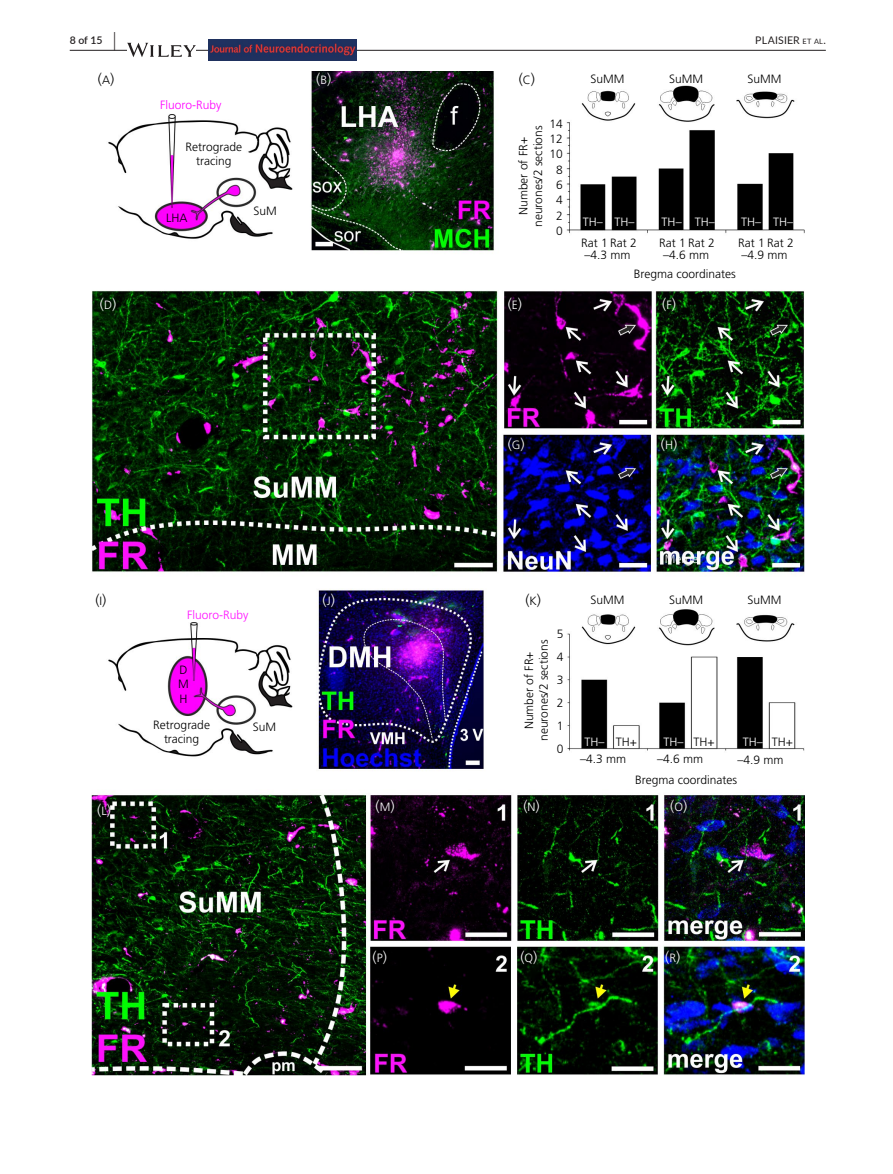
<style>
.page{position:relative;width:893px;height:1174px;background:#fff}
.page>*{position:absolute;margin:0;border:0;box-sizing:border-box;transform-origin:0 0}
.t1{font:300 15px "Frutiger";color:#fff}
.t2{font:300 15px "Frutiger";color:#000}
.t3{font:300 12px/14.4px "Frutiger";color:#000;text-align:center}
.t4{font:300 12px "Frutiger";color:#fff}
.t5{font:300 12px "Frutiger";color:#f1f}
.t6{font:300 12px "Frutiger";color:#f0f}
.t7{font:10.5px "Lato";letter-spacing:.015em;color:#231f20}
.t8{font:600 10.5px "Lato";color:#231f20}
.s1{font-size:19.5px}
.s2{font-size:7.35px}
.s3{font-size:12px}
.s4{color:#000}
</style>
<div class="page">
<hr style="left:70px;top:50px;width:756px;height:1px;background:#231f20">
<svg style="left:127px;top:43px;width:69px;height:14px"></svg>
<img style="left:208px;top:40px;width:148px;height:21px">
<img style="left:91px;top:72px;width:713px;height:1003px">
<p class="t8" style="left:70px;top:33px;width:48px">8 of 15 <span class="s1">|</span></p>
<p class="t7" style="left:755px;top:33px;width:72px">PLAISIER <span class="s2">et al</span>.</p>
<p class="t2" style="left:98px;top:71px;width:18px">(<span class="s3">A</span>)</p>
<p class="t1" style="left:100px;top:295px;width:18px">(<span class="s3">D</span>)</p>
<p class="t6" style="left:160px;top:98px;width:63px">Fluoro-Ruby</p>
<p class="t3" style="left:186px;top:140px;width:58px">Retrograde tracing</p>
<p class="t3" style="left:166px;top:211px;width:23px">LHA</p>
<p class="t3" style="left:254px;top:203px;width:25px">SuM</p>
<p class="t1" style="left:316px;top:71px;width:17px">(<span class="s3">B</span>)</p>
<p class="t2" style="left:519px;top:71px;width:18px">(<span class="s3">C</span>)</p>
<p class="t3" style="left:516px;top:227px;width:103px;rotate:-90deg">Number of FR+ neurones/2 sections</p>
<p class="t3" style="left:549px;top:116px;width:15px">14</p>
<p class="t3" style="left:549px;top:131px;width:15px;line-height:15.3px">12<br>10<br>8<br>6<br>4<br>2<br>0</p>
<p class="t3" style="left:591px;top:72px;width:36px">SuMM</p>
<p class="t3" style="left:669px;top:72px;width:36px">SuMM</p>
<p class="t3" style="left:747px;top:72px;width:36px">SuMM</p>
<p class="t4" style="left:583px;top:215px;width:22px">TH–</p>
<p class="t3" style="left:581px;top:236px;width:57px;line-height:12.8px;text-align:left">Rat 1 Rat 2 –4.3 mm</p>
<p class="t4" style="left:614px;top:215px;width:22px">TH–</p>
<p class="t4" style="left:662px;top:215px;width:55px">TH– TH–</p>
<p class="t4" style="left:741px;top:215px;width:53px">TH– TH–</p>
<p class="t3" style="left:659px;top:235px;width:57px">Rat 1 Rat 2</p>
<p class="t3" style="left:634px;top:266px;width:104px">Bregma coordinates</p>
<p class="t3" style="left:738px;top:235px;width:57px">Rat 1 Rat 2</p>
<p class="t3" style="left:663px;top:248px;width:48px">–4.6 mm</p>
<p class="t3" style="left:742px;top:248px;width:48px">–4.9 mm</p>
<p class="t1" style="left:508px;top:295px;width:16px">(<span class="s3">E</span>)</p>
<p class="t1" style="left:662px;top:295px;width:15px">(<span class="s3">F</span>)</p>
<p class="t2" style="left:95px;top:591px;width:13px">(<span class="s3">I</span>)</p>
<p class="t1" style="left:97px;top:801px;width:15px">(<span class="s3">L</span>)</p>
<p class="t5" style="left:187px;top:608px;width:63px">Fluoro-Ruby</p>
<p class="t3" style="left:178px;top:663px;width:12px;text-align:justify">D M H</p>
<p class="t3" style="left:153px;top:717px;width:58px">Retrograde tracing</p>
<p class="t3" style="left:253px;top:719px;width:25px">SuM</p>
<p class="t1" style="left:508px;top:436px;width:18px">(<span class="s3">G</span>)</p>
<p class="t1" style="left:661px;top:436px;width:18px">(<span class="s3">H</span>)</p>
<p class="t1" style="left:323px;top:591px;width:14px">(<span class="s3">J</span>)</p>
<p class="t2" style="left:525px;top:591px;width:17px">(<span class="s3">K</span>)</p>
<p class="t3" style="left:522px;top:741px;width:103px;rotate:-90deg">Number of FR+ neurones/2 sections</p>
<p class="t3" style="left:557px;top:622px;width:8px;line-height:23.1px;text-align:justify">5<br>4<br>3<br>2</p>
<p class="t3" style="left:557px;top:714px;width:8px;line-height:23.1px;text-align:left">1<br>0</p>
<p class="t4" style="left:665px;top:552px;width:35px">Merge</p>
<p class="t3" style="left:591px;top:592px;width:36px">SuMM</p>
<p class="t3" style="left:669px;top:592px;width:36px">SuMM</p>
<p class="t3" style="left:748px;top:592px;width:36px">SuMM</p>
<p class="t4" style="left:584px;top:734px;width:22px">TH–</p>
<p class="t3" style="left:580px;top:752px;width:48px">–4.3 mm</p>
<p class="t3" style="left:657px;top:752px;width:48px">–4.6 mm</p>
<p class="t3" style="left:737px;top:752px;width:48px">–4.9 mm</p>
<p class="t3" style="left:635px;top:772px;width:104px">Bregma coordinates</p>
<p class="t3" style="left:616px;top:734px;width:23px">TH+</p>
<p class="t4" style="left:663px;top:734px;width:53px">TH– <span class="s4">TH+</span></p>
<p class="t4" style="left:743px;top:734px;width:52px">TH– <span class="s4">TH+</span></p>
<p class="t1" style="left:375px;top:797px;width:21px">(<span class="s3">M</span>)</p>
<p class="t1" style="left:523px;top:797px;width:18px">(<span class="s3">N</span>)</p>
<p class="t1" style="left:670px;top:797px;width:18px">(<span class="s3">O</span>)</p>
<p class="t1" style="left:372px;top:948px;width:16px">(<span class="s3">P</span>)</p>
<p class="t1" style="left:520px;top:948px;width:19px">(<span class="s3">Q</span>)</p>
<p class="t1" style="left:665px;top:948px;width:17px">(<span class="s3">R</span>)</p>
</div>
